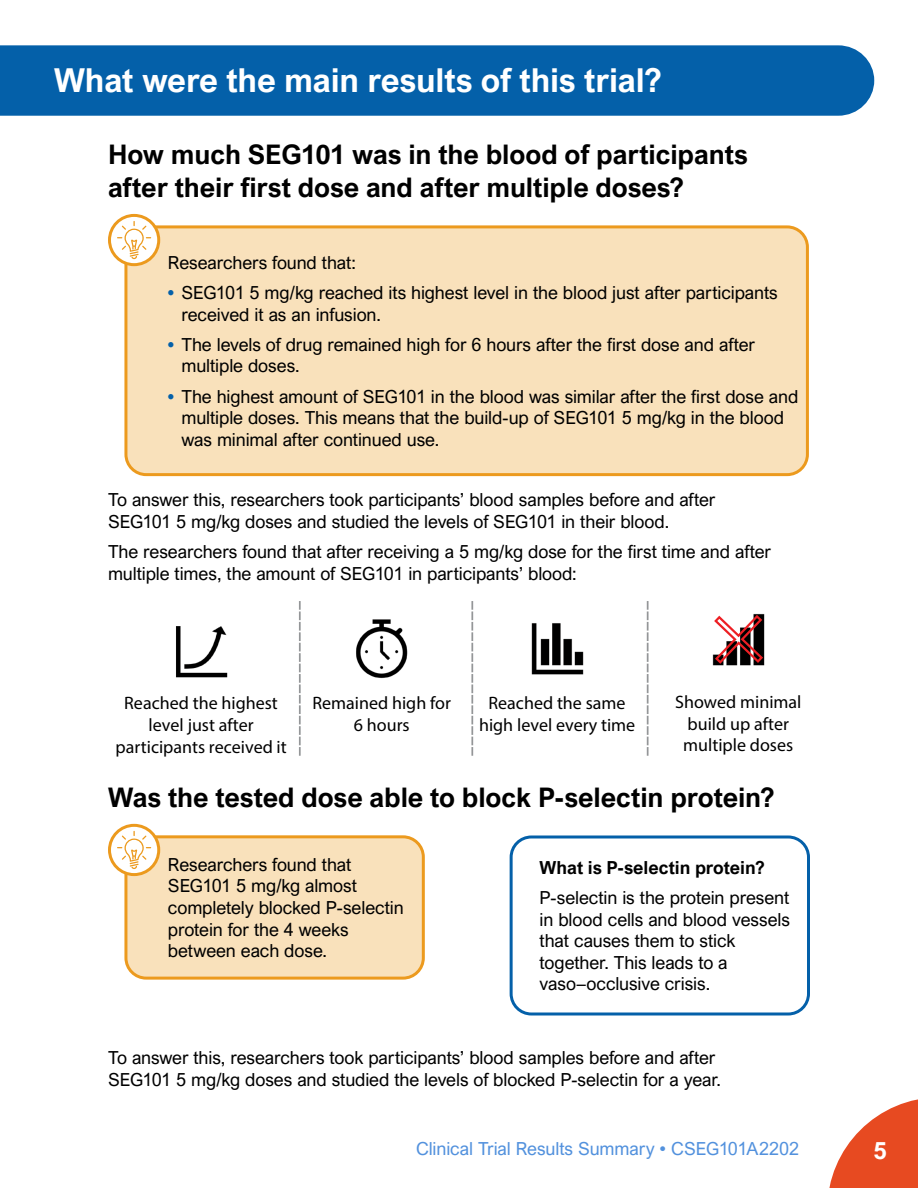
<style>
.page{position:relative;width:918px;height:1188px;background:#fff}
.page>*{position:absolute;margin:0;border:0;box-sizing:border-box;transform-origin:0 0}
.t1{font:700 33px "Arial Nova";letter-spacing:-.005em;color:#fff}
.t2{font:700 27px/32.4px "Arial Nova";letter-spacing:-.005em;color:#000}
.t3{font:700 24px "Arial Nova";color:#fff}
.t4{font:18px/21.6px "Arial Nova";letter-spacing:-.005em;color:#000}
.t5{font:18px/21.6px "Myriad Pro";color:#000;text-align:center}
.t6{font:18px "Arial Nova";letter-spacing:-.01em;color:#5291dd}
.t7{font:700 18px "Arial Nova";color:#000}
.s1{font-weight:700;color:#0460a9}
</style>
<div class="page">
<svg style="left:829px;top:1099px;width:89px;height:89px"></svg>
<div style="left:0;top:45px;width:874px;height:71px;background:#0460a9"></div>
<div style="left:126px;top:227px;width:681px;height:248px;background:#f9e1bb;border-radius:20px"></div>
<div style="left:124px;top:225px;width:685px;height:251px;border:3px solid #ec9a1e;border-radius:20px"></div>
<svg style="left:110px;top:215px;width:49px;height:50px"></svg>
<svg style="left:117px;top:221px;width:34px;height:38px"></svg>
<div style="left:108px;top:214px;width:52px;height:52px;border:3px solid #ec9a1e;border-radius:50%"></div>
<svg style="left:299px;top:601px;width:2px;height:155px"></svg>
<svg style="left:471px;top:601px;width:2px;height:155px"></svg>
<svg style="left:647px;top:601px;width:2px;height:155px"></svg>
<img style="left:712px;top:613px;width:53px;height:53px">
<svg style="left:714px;top:615px;width:49px;height:49px"></svg>
<img style="left:531px;top:623px;width:53px;height:52px">
<img style="left:356px;top:619px;width:52px;height:60px">
<img style="left:176px;top:626px;width:52px;height:52px">
<div style="left:126px;top:837px;width:297px;height:141px;background:#f9e1bb;border-radius:20px"></div>
<div style="left:124px;top:835px;width:301px;height:145px;border:3px solid #ec9a1e;border-radius:20px"></div>
<svg style="left:110px;top:825px;width:49px;height:50px"></svg>
<svg style="left:117px;top:831px;width:34px;height:38px"></svg>
<div style="left:108px;top:824px;width:52px;height:52px;border:3px solid #ec9a1e;border-radius:50%"></div>
<div style="left:510px;top:836px;width:300px;height:180px;border:3px solid #0460a9;border-radius:20px"></div>
<h1 class="t1" style="left:54px;top:61px;width:610px">What were the main results of this trial?</h1>
<h2 class="t2" style="left:108px;top:138px;width:641px">How much SEG101 was in the blood of participants after their first dose and after multiple doses?</h2>
<p class="t4" style="left:168px;top:252px;width:190px">Researchers found that:</p>
<p class="t4" style="left:181px;top:282px;width:598px;text-indent:-14px"><span class="s1">•</span> SEG101 5 mg/kg reached its highest level in the blood just after participants received it as an infusion.</p>
<p class="t4" style="left:181px;top:334px;width:575px;text-indent:-14px"><span class="s1">•</span> The levels of drug remained high for 6 hours after the first dose and after multiple doses.</p>
<p class="t4" style="left:181px;top:385px;width:618px;text-indent:-14px"><span class="s1">•</span> The highest amount of SEG101 in the blood was similar after the first dose and multiple doses. This means that the build-up of SEG101 5 mg/kg in the blood was minimal after continued use.</p>
<p class="t4" style="left:108px;top:489px;width:609px">To answer this, researchers took participants’ blood samples before and after<br>SEG101 5 mg/kg doses and studied the levels of SEG101 in their blood.</p>
<p class="t4" style="left:108px;top:541px;width:665px">The researchers found that after receiving a 5 mg/kg dose for the first time and after multiple times, the amount of SEG101 in participants’ blood:</p>
<p class="t5" style="left:116px;top:692px;width:173px">Reached the highest level just after participants received it</p>
<p class="t5" style="left:313px;top:692px;width:140px">Remained high for<br>6 hours</p>
<p class="t5" style="left:479px;top:692px;width:158px">Reached the same high level every time</p>
<p class="t5" style="left:675px;top:691px;width:128px">Showed minimal build up after multiple doses</p>
<h2 class="t2" style="left:108px;top:781px;width:668px">Was the tested dose able to block P-selectin protein?</h2>
<p class="t4" style="left:168px;top:854px;width:237px">Researchers found that<br>SEG101 5 mg/kg almost completely blocked P-selectin protein for the 4 weeks between each dose.</p>
<p class="t7" style="left:540px;top:857px;width:227px">What is P-selectin protein?</p>
<p class="t4" style="left:540px;top:887px;width:252px">P-selectin is the protein present in blood cells and blood vessels that causes them to stick together. This leads to a vaso–occlusive crisis.</p>
<p class="t4" style="left:108px;top:1047px;width:615px">To answer this, researchers took participants’ blood samples before and after<br>SEG101 5 mg/kg doses and studied the levels of blocked P-selectin for a year.</p>
<p class="t6" style="left:416px;top:1138px;width:384px">Clinical Trial Results Summary • CSEG101A2202</p>
<h3 class="t3" style="left:873px;top:1136px;width:15px">5</h3>
</div>
